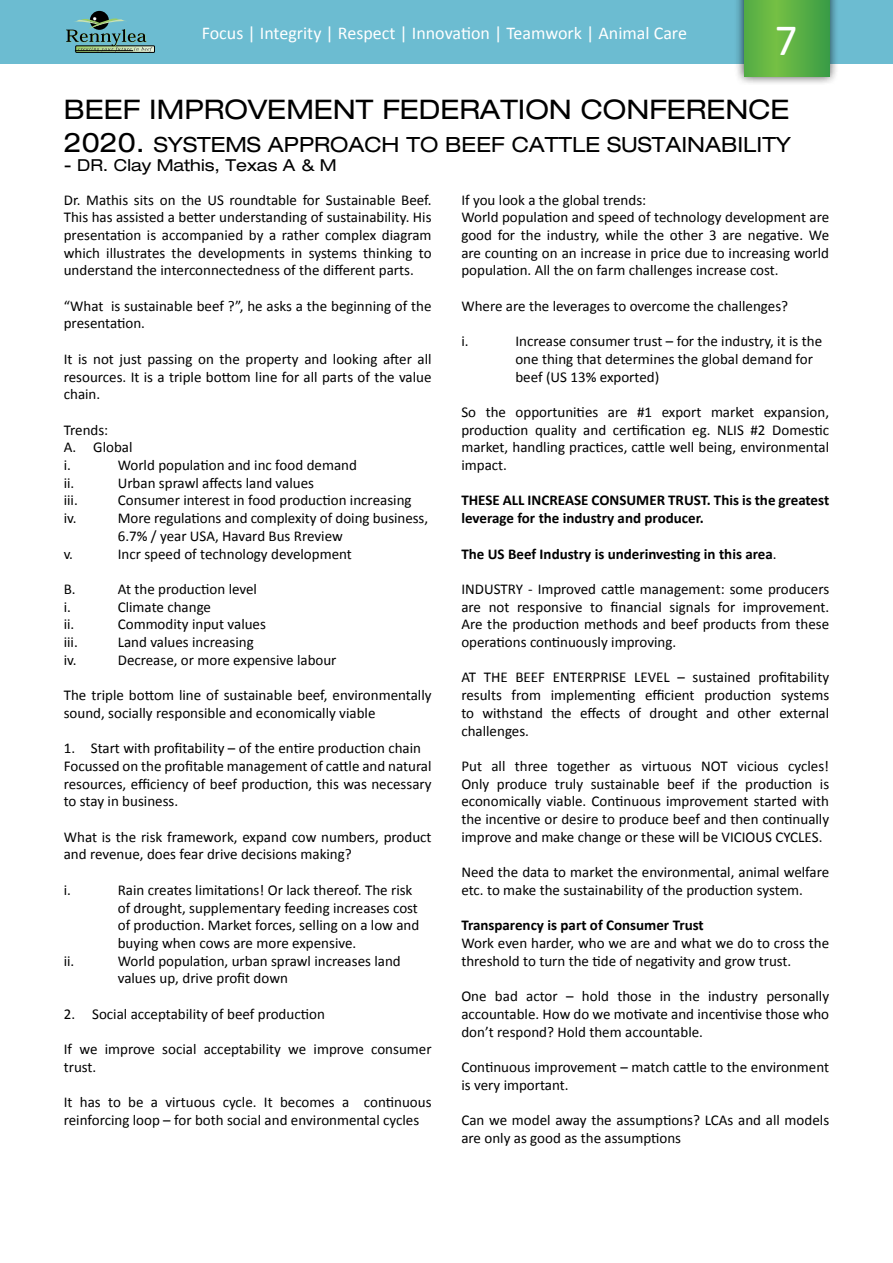
<style>
.page{position:relative;width:893px;height:1263px;background:#fff}
.page>*{position:absolute;margin:0;border:0;box-sizing:border-box;transform-origin:0 0}
.t1{font:45px "Calibri";color:#fff}
.t2{font:expanded 27px "Helvetica Neue LT";color:#000}
.t3{font:expanded 21px "Helvetica Neue LT";color:#000}
.t4{font:18px "Calibri";color:#fff}
.t5{font:expanded 16.5px "Helvetica Neue LT";color:#000}
.t6{font:15px/17.7px "Calibri";color:#000}
.t7{font:700 15px/17.7px "Calibri";color:#000}
.s1{font-size:27px}
.s2{font-weight:400}
</style>
<div class="page">
<div style="left:0;top:0;width:893px;height:64px;background:#6cbcd1"></div>
<div style="left:734px;top:0;width:105px;height:86px;background:#000;opacity:.75"></div>
<svg style="left:744px;top:0;width:85px;height:77px"></svg>
<div style="left:76px;top:46px;width:79px;height:6px;border:1px solid #000"></div>
<div style="left:90px;top:11px;width:19px;height:19px;background:#000;border-radius:50%"></div>
<svg style="left:66px;top:16px;width:88px;height:36px"></svg>
<hr style="left:75px;top:50px;width:58px;height:1px;background:#000">
<p class="t4" style="left:202px;top:22px;width:487px">Focus | Integrity | Respect | Innovation | Teamwork | Animal Care</p>
<h1 class="t1" style="left:775px;top:12px;width:24px">7</h1>
<h2 class="t2" style="left:64px;top:93px;width:727px">BEEF IMPROVEMENT FEDERATION CONFERENCE</h2>
<h3 class="t3" style="left:64px;top:131px;width:729px"><span class="s1">2020.</span> SYSTEMS APPROACH TO BEEF CATTLE SUSTAINABILITY</h3>
<p class="t5" style="left:64px;top:155px;width:274px">- DR. Clay Mathis, Texas A &amp; M</p>
<p class="t6" style="left:64px;top:190px;width:369px;text-align:justify">Dr. Mathis sits on the US roundtable for Sustainable Beef.<br>This has assisted a better understanding of sustainability. His presentation is accompanied by a rather complex diagram which illustrates the developments in systems thinking to understand the interconnectedness of the different parts.</p>
<p class="t6" style="left:64px;top:296px;width:369px">“What is sustainable beef ?”, he asks a the beginning of the presentation.</p>
<p class="t6" style="left:64px;top:349px;width:369px;text-align:justify">It is not just passing on the property and looking after all resources. It is a triple bottom line for all parts of the value chain.</p>
<p class="t6" style="left:64px;top:420px;width:70px">Trends:<br>A. Global i.</p>
<p class="t6" style="left:118px;top:455px;width:241px">World population and inc food demand</p>
<p class="t6" style="left:64px;top:473px;width:12px">ii.</p>
<p class="t6" style="left:118px;top:473px;width:198px">Urban sprawl affects land values</p>
<p class="t6" style="left:64px;top:491px;width:16px">iii.</p>
<p class="t6" style="left:118px;top:491px;width:295px">Consumer interest in food production increasing</p>
<p class="t6" style="left:64px;top:509px;width:14px">iv.</p>
<p class="t6" style="left:118px;top:509px;width:312px">More regulations and complexity of doing business,<br>6.7% / year USA, Havard Bus Rreview</p>
<p class="t6" style="left:64px;top:544px;width:11px">v.</p>
<p class="t6" style="left:118px;top:544px;width:236px">Incr speed of technology development</p>
<p class="t6" style="left:64px;top:579px;width:13px">B.</p>
<p class="t6" style="left:118px;top:579px;width:141px">At the production level</p>
<p class="t6" style="left:64px;top:597px;width:9px">i.</p>
<p class="t6" style="left:118px;top:597px;width:95px">Climate change</p>
<p class="t6" style="left:64px;top:615px;width:12px">ii.</p>
<p class="t6" style="left:118px;top:615px;width:150px">Commodity input values</p>
<p class="t6" style="left:64px;top:632px;width:16px">iii.</p>
<p class="t6" style="left:118px;top:632px;width:138px">Land values increasing</p>
<p class="t6" style="left:64px;top:650px;width:14px">iv.</p>
<p class="t6" style="left:118px;top:650px;width:220px">Decrease, or more expensive labour</p>
<p class="t6" style="left:64px;top:686px;width:369px">The triple bottom line of sustainable beef, environmentally sound, socially responsible and economically viable</p>
<p class="t6" style="left:64px;top:739px;width:369px">1. Start with profitability – of the entire production chain Focussed on the profitable management of cattle and natural resources, efficiency of beef production, this was necessary to stay in business.</p>
<p class="t6" style="left:64px;top:827px;width:369px">What is the risk framework, expand cow numbers, product and revenue, does fear drive decisions making?</p>
<p class="t6" style="left:64px;top:880px;width:9px">i.</p>
<p class="t6" style="left:118px;top:880px;width:303px">Rain creates limitations! Or lack thereof. The risk of drought, supplementary feeding increases cost of production. Market forces, selling on a low and buying when cows are more expensive.</p>
<p class="t6" style="left:64px;top:951px;width:12px">ii.</p>
<p class="t6" style="left:118px;top:951px;width:284px">World population, urban sprawl increases land values up, drive profit down</p>
<p class="t6" style="left:64px;top:1004px;width:263px">2. Social acceptability of beef production</p>
<p class="t6" style="left:64px;top:1040px;width:369px">If we improve social acceptability we improve consumer trust.</p>
<p class="t6" style="left:64px;top:1093px;width:369px">It has to be a virtuous cycle. It becomes a continuous reinforcing loop – for both social and environmental cycles</p>
<p class="t6" style="left:461px;top:190px;width:369px">If you look a the global trends:<br>World population and speed of technology development are good for the industry, while the other 3 are negative. We are counting on an increase in price due to increasing world population. All the on farm challenges increase cost.</p>
<p class="t6" style="left:461px;top:296px;width:328px">Where are the leverages to overcome the challenges?</p>
<p class="t6" style="left:461px;top:332px;width:9px">i.</p>
<p class="t6" style="left:515px;top:332px;width:308px">Increase consumer trust – for the industry, it is the one thing that determines the global demand for beef (US 13% exported)</p>
<p class="t6" style="left:461px;top:402px;width:369px;text-align:justify">So the opportunities are #1 export market expansion, production quality and certification eg. NLIS #2 Domestic market, handling practices, cattle well being, environmental impact.</p>
<p class="t7" style="left:461px;top:491px;width:369px">THESE ALL INCREASE CONSUMER TRUST. This is the greatest leverage for the industry and producer.</p>
<p class="t7" style="left:461px;top:544px;width:317px">The US Beef Industry is underinvesting in this area<span class="s2">.</span></p>
<p class="t6" style="left:461px;top:579px;width:369px;text-align:justify">INDUSTRY - Improved cattle management: some producers are not responsive to financial signals for improvement.<br>Are the production methods and beef products from these operations continuously improving.</p>
<p class="t6" style="left:461px;top:668px;width:369px;text-align:justify">AT THE BEEF ENTERPRISE LEVEL – sustained profitability results from implementing efficient production systems to withstand the effects of drought and other external challenges.</p>
<p class="t6" style="left:461px;top:756px;width:369px;text-align:justify">Put all three together as virtuous NOT vicious cycles!<br>Only produce truly sustainable beef if the production is economically viable. Continuous improvement started with the incentive or desire to produce beef and then continually improve and make change or these will be VICIOUS CYCLES.</p>
<p class="t6" style="left:461px;top:863px;width:369px">Need the data to market the environmental, animal welfare etc. to make the sustainability of the production system.</p>
<p class="t7" style="left:461px;top:916px;width:244px">Transparency is part of Consumer Trust</p>
<p class="t6" style="left:461px;top:933px;width:369px">Work even harder, who we are and what we do to cross the threshold to turn the tide of negativity and grow trust.</p>
<p class="t6" style="left:461px;top:986px;width:369px;text-align:justify">One bad actor – hold those in the industry personally accountable. How do we motivate and incentivise those who don’t respond? Hold them accountable.</p>
<p class="t6" style="left:461px;top:1057px;width:369px">Continuous improvement – match cattle to the environment is very important.</p>
<p class="t6" style="left:461px;top:1110px;width:369px">Can we model away the assumptions? LCAs and all models are only as good as the assumptions</p>
</div>
